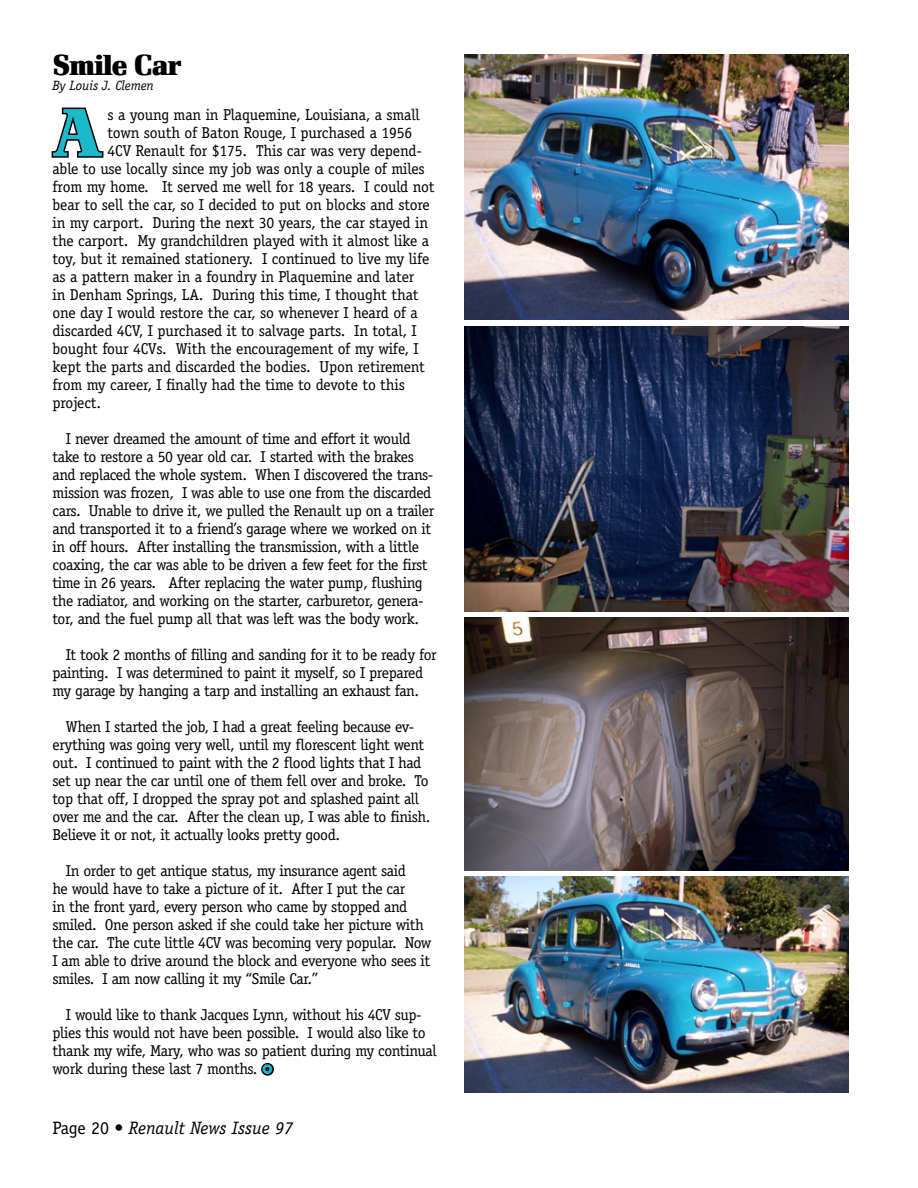
<style>
.page{position:relative;width:918px;height:1188px;background:#fff}
.page>*{position:absolute;margin:0;border:0;box-sizing:border-box;transform-origin:0 0}
.t1{font:66.75px "Renault BQ Bold";color:#1cb9ca}
.t2{font:28.5px "Renault BQ Bold";letter-spacing:-.025em;color:#000}
.t3{font:italic 18px "Officina Serif";color:#000}
.t4{font:15.75px/18px "Officina Serif";letter-spacing:-.025em;color:#000}
.t5{font:italic 13.5px "Officina Serif";letter-spacing:-.01em;color:#000}
.s1{font-style:normal}
</style>
<div class="page">
<svg style="left:51px;top:107px;width:53px;height:51px"></svg>
<img style="left:465px;top:54px;width:384px;height:266px">
<img style="left:465px;top:326px;width:384px;height:285px">
<img style="left:465px;top:618px;width:384px;height:252px">
<img style="left:465px;top:877px;width:384px;height:216px">
<svg style="left:261px;top:1062px;width:13px;height:14px"></svg>
<h2 class="t2" style="left:52px;top:49px;width:131px">Smile Car</h2>
<p class="t5" style="left:52px;top:78px;width:103px">By Louis J. Clemen</p>
<h1 class="t1" style="left:52px;top:94px;width:52px">A</h1>
<p class="t4" style="left:108px;top:106px;width:314px">s a young man in Plaquemine, Louisiana, a small</p>
<p class="t4" style="left:108px;top:124px;width:306px">town south of Baton Rouge, I purchased a 1956</p>
<p class="t4" style="left:108px;top:142px;width:316px">4CV Renault for $175. This car was very depend-</p>
<p class="t4" style="left:52px;top:160px;width:374px">able to use locally since my job was only a couple of miles</p>
<p class="t4" style="left:52px;top:178px;width:384px">from my home. It served me well for 18 years. I could not</p>
<p class="t4" style="left:52px;top:196px;width:379px">bear to sell the car, so I decided to put on blocks and store</p>
<p class="t4" style="left:52px;top:214px;width:377px">in my carport. During the next 30 years, the car stayed in</p>
<p class="t4" style="left:52px;top:232px;width:378px">the carport. My grandchildren played with it almost like a</p>
<p class="t4" style="left:52px;top:250px;width:379px">toy, but it remained stationery. I continued to live my life</p>
<p class="t4" style="left:52px;top:268px;width:363px">as a pattern maker in a foundry in Plaquemine and later</p>
<p class="t4" style="left:52px;top:286px;width:368px">in Denham Springs, LA. During this time, I thought that</p>
<p class="t4" style="left:52px;top:304px;width:367px">one day I would restore the car, so whenever I heard of a</p>
<p class="t4" style="left:52px;top:322px;width:366px">discarded 4CV, I purchased it to salvage parts. In total, I</p>
<p class="t4" style="left:52px;top:340px;width:368px">bought four 4CVs. With the encouragement of my wife, I</p>
<p class="t4" style="left:52px;top:358px;width:374px">kept the parts and discarded the bodies. Upon retirement</p>
<p class="t4" style="left:52px;top:376px;width:354px">from my career, I finally had the time to devote to this</p>
<p class="t4" style="left:52px;top:394px;width:50px">project.</p>
<p class="t4" style="left:52px;top:430px;width:383px;text-indent:13px">I never dreamed the amount of time and effort it would take to restore a 50 year old car. I started with the brakes and replaced the whole system. When I discovered the trans&shy;mission was frozen, I was able to use one from the discarded cars. Unable to drive it, we pulled the Renault up on a trailer and transported it to a friend’s garage where we worked on it in off hours. After installing the transmission, with a little coaxing, the car was able to be driven a few feet for the first time in 26 years. After replacing the water pump, flushing the radiator, and working on the starter, carburetor, genera&shy;tor, and the fuel pump all that was left was the body work.</p>
<p class="t4" style="left:52px;top:646px;width:386px;text-indent:13px">It took 2 months of filling and sanding for it to be ready for painting. I was determined to paint it myself, so I prepared my garage by hanging a tarp and installing an exhaust fan.</p>
<p class="t4" style="left:52px;top:718px;width:379px;text-indent:13px">When I started the job, I had a great feeling because ev&shy;erything was going very well, until my florescent light went out. I continued to paint with the 2 flood lights that I had set up near the car until one of them fell over and broke. To top that off, I dropped the spray pot and splashed paint all over me and the car. After the clean up, I was able to finish.<br>Believe it or not, it actually looks pretty good.</p>
<p class="t4" style="left:52px;top:862px;width:380px;text-indent:13px">In order to get antique status, my insurance agent said<br>he would have to take a picture of it. After I put the car<br>in the front yard, every person who came by stopped and smiled. One person asked if she could take her picture with the car. The cute little 4CV was becoming very popular. Now I am able to drive around the block and everyone who sees it smiles. I am now calling it my “Smile Car.”</p>
<p class="t4" style="left:52px;top:1006px;width:386px;text-indent:13px">I would like to thank Jacques Lynn, without his 4CV sup&shy;plies this would not have been possible. I would also like to thank my wife, Mary, who was so patient during my continual work during these last 7 months.</p>
<p class="t3" style="left:52px;top:1118px;width:242px"><span class="s1">Page 20 •</span> Renault News Issue 97</p>
</div>
